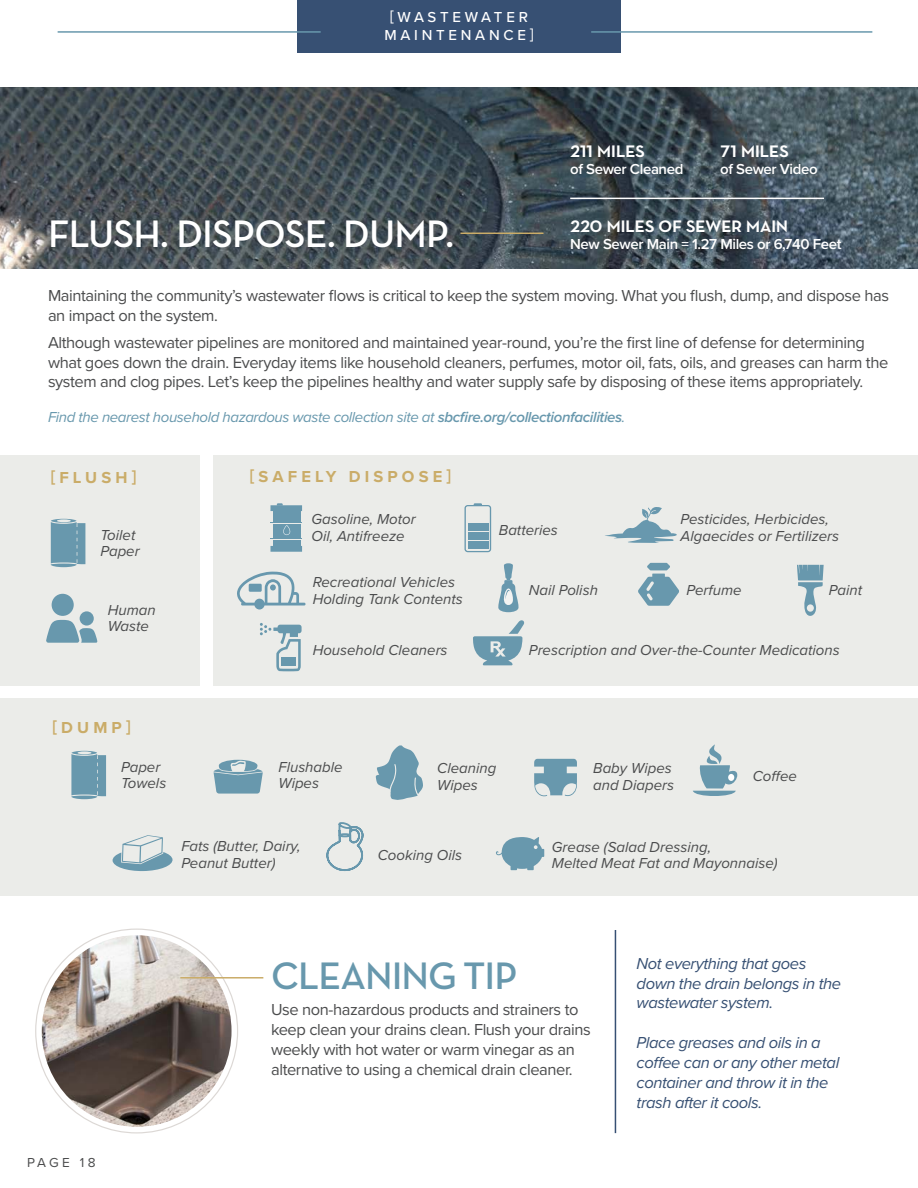
<style>
.page{position:relative;width:918px;height:1188px;background:#fff}
.page>*{position:absolute;margin:0;border:0;box-sizing:border-box;transform-origin:0 0}
.t1{font:600 39px "Neutra Text";letter-spacing:-.02em;color:#fff}
.t2{font:39px "Neutra Text Demi SC";letter-spacing:-.025em;color:#6898ad}
.t3{font:22.5px "Neutra Text Demi SC";letter-spacing:-.025em;color:#fff}
.t4{font:16.5px/19.8px "Proxima Nova";letter-spacing:-.025em;color:#4b4c4d}
.t5{font:italic 16.5px/19.8px "Proxima Nova";letter-spacing:-.025em;color:#375073}
.t6{font:700 16.5px "Proxima Nova";letter-spacing:.25em;color:#caac68}
.t7{font:italic 15px/16.5px "Proxima Nova";color:#4b4c4d}
.t8{font:italic 15px "Proxima Nova";letter-spacing:-.025em;color:#6898ad}
.t9{font:600 15px "Proxima Nova";letter-spacing:-.025em;color:#fff}
.t10{font:500 15px "Proxima Nova";letter-spacing:.25em;color:#fff}
.t11{font:13.5px "Proxima Nova";color:#4b4c4d}
.s1{font-weight:600}
</style>
<div class="page">
<div style="left:297px;top:0;width:324px;height:52px;background:#375073"></div>
<hr style="left:58px;top:31px;width:263px;height:2px;background:#6898ad">
<hr style="left:591px;top:31px;width:281px;height:2px;background:#6898ad">
<img style="left:0;top:87px;width:918px;height:181px">
<hr style="left:570px;top:198px;width:254px;height:1px;background:#fff">
<hr style="left:460px;top:233px;width:84px;height:1px;background:#caac68">
<img style="left:42px;top:935px;width:190px;height:192px">
<hr style="left:180px;top:977px;width:83px;height:2px;background:#caac68">
<hr style="left:615px;top:930px;width:1px;height:203px;background:#375073">
<div style="left:0;top:699px;width:918px;height:197px;background:#ebece9"></div>
<svg style="left:214px;top:760px;width:49px;height:34px"></svg>
<svg style="left:71px;top:751px;width:35px;height:48px;background:#77a2b4"></svg>
<svg style="left:376px;top:745px;width:47px;height:55px"></svg>
<svg style="left:534px;top:759px;width:43px;height:37px"></svg>
<svg style="left:326px;top:822px;width:38px;height:49px"></svg>
<svg style="left:112px;top:835px;width:61px;height:36px"></svg>
<svg style="left:496px;top:837px;width:48px;height:33px"></svg>
<svg style="left:693px;top:744px;width:45px;height:52px"></svg>
<div style="left:728px;top:774px;width:6px;height:7px;background:#fff;border-radius:50%"></div>
<div style="left:0;top:455px;width:200px;height:231px;background:#ebece9"></div>
<div style="left:214px;top:455px;width:704px;height:231px;background:#ebece9"></div>
<svg style="left:51px;top:522px;width:34px;height:45px;background:#719db1"></svg>
<svg style="left:51px;top:519px;width:25px;height:4px"></svg>
<hr style="left:57px;top:519px;width:14px;height:3px;background:#6898ad;border-radius:50%">
<svg style="left:46px;top:620px;width:51px;height:23px"></svg>
<div style="left:52px;top:594px;width:22px;height:22px;background:#6898ad;border-radius:50%"></div>
<div style="left:80px;top:611px;width:14px;height:15px;background:#6898ad;border-radius:50%"></div>
<svg style="left:465px;top:503px;width:26px;height:49px"></svg>
<div style="left:468px;top:541px;width:20px;height:8px;background:#6898ae"></div>
<div style="left:468px;top:533px;width:20px;height:7px;background:#6898ae"></div>
<div style="left:468px;top:524px;width:20px;height:7px;background:#6898ae"></div>
<svg style="left:277px;top:503px;width:6px;height:2px"></svg>
<div style="left:273px;top:506px;width:28px;height:15px;background:#6898ae"></div>
<div style="left:270px;top:505px;width:32px;height:6px;background:#6898ae"></div>
<hr style="left:270px;top:522px;width:32px;height:1px;background:#6898ae">
<hr style="left:270px;top:539px;width:32px;height:1px;background:#6898ae">
<div style="left:270px;top:546px;width:32px;height:6px;background:#6898ae"></div>
<div style="left:273px;top:524px;width:28px;height:14px;background:#6898ae"></div>
<div style="left:273px;top:540px;width:28px;height:10px;background:#6898ae"></div>
<svg style="left:283px;top:525px;width:7px;height:10px"></svg>
<svg style="left:605px;top:507px;width:72px;height:36px"></svg>
<svg style="left:237px;top:572px;width:69px;height:38px"></svg>
<svg style="left:473px;top:620px;width:51px;height:45px"></svg>
<svg style="left:498px;top:563px;width:21px;height:49px"></svg>
<svg style="left:260px;top:623px;width:42px;height:48px"></svg>
<div style="left:281px;top:657px;width:15px;height:9px;background:#6898ad"></div>
<svg style="left:797px;top:565px;width:27px;height:51px"></svg>
<svg style="left:638px;top:563px;width:41px;height:43px"></svg>
<p class="t10" style="left:390px;top:6px;width:139px">[WASTEWATER</p>
<p class="t10" style="left:384px;top:24px;width:151px">MAINTENANCE]</p>
<p class="t1" style="left:48px;top:210px;width:408px">FLUSH. DISPOSE. DUMP.</p>
<p class="t3" style="left:570px;top:136px;width:76px">211 miles</p>
<p class="t9" style="left:570px;top:157px;width:115px">of Sewer Cleaned</p>
<p class="t3" style="left:720px;top:136px;width:70px">71 miles</p>
<p class="t9" style="left:720px;top:157px;width:99px">of Sewer Video</p>
<p class="t3" style="left:570px;top:211px;width:220px">220 miles of sewer main</p>
<p class="t9" style="left:570px;top:232px;width:273px">New Sewer Main = 1.27 Miles or 6,740 Feet</p>
<p class="t4" style="left:48px;top:285px;width:843px">Maintaining the community’s wastewater flows is critical to keep the system moving. What you flush, dump, and dispose has an impact on the system.</p>
<p class="t4" style="left:48px;top:332px;width:842px">Although wastewater pipelines are monitored and maintained year-round, you’re the first line of defense for determining what goes down the drain. Everyday items like household cleaners, perfumes, motor oil, fats, oils, and greases can harm the system and clog pipes. Let’s keep the pipelines healthy and water supply safe by disposing of these items appropriately.</p>
<p class="t8" style="left:48px;top:406px;width:579px">Find the nearest household hazardous waste collection site at <span class="s1">sbcfire.org/collectionfacilities</span>.</p>
<p class="t6" style="left:51px;top:465px;width:87px">[FLUSH]</p>
<p class="t7" style="left:100px;top:526px;width:37px">Toilet</p>
<p class="t7" style="left:100px;top:543px;width:41px">Paper</p>
<p class="t7" style="left:108px;top:601px;width:49px">Human</p>
<p class="t7" style="left:108px;top:617px;width:43px">Waste</p>
<p class="t6" style="left:250px;top:464px;width:203px">[SAFELY DISPOSE]</p>
<p class="t7" style="left:312px;top:511px;width:106px">Gasoline, Motor<br>Oil, Antifreeze</p>
<p class="t7" style="left:499px;top:521px;width:61px">Batteries</p>
<p class="t7" style="left:681px;top:511px;width:160px">Pesticides, Herbicides,<br>Algaecides or Fertilizers</p>
<p class="t7" style="left:313px;top:573px;width:152px">Recreational Vehicles<br>Holding Tank Contents</p>
<p class="t7" style="left:529px;top:581px;width:71px">Nail Polish</p>
<p class="t7" style="left:313px;top:641px;width:136px">Household Cleaners</p>
<p class="t7" style="left:529px;top:641px;width:312px">Prescription and Over-the-Counter Medications</p>
<p class="t7" style="left:687px;top:581px;width:57px">Perfume</p>
<p class="t7" style="left:829px;top:581px;width:35px">Paint</p>
<p class="t6" style="left:53px;top:715px;width:80px">[DUMP]</p>
<p class="t7" style="left:121px;top:758px;width:41px">Paper</p>
<p class="t7" style="left:121px;top:775px;width:47px">Towels</p>
<p class="t7" style="left:278px;top:758px;width:66px">Flushable<br>Wipes</p>
<p class="t7" style="left:437px;top:759px;width:61px">Cleaning<br>Wipes</p>
<p class="t7" style="left:593px;top:759px;width:82px">Baby Wipes and Diapers</p>
<p class="t7" style="left:753px;top:767px;width:46px">Coffee</p>
<p class="t7" style="left:181px;top:837px;width:121px">Fats (Butter, Dairy,</p>
<p class="t7" style="left:181px;top:854px;width:96px">Peanut Butter)</p>
<p class="t7" style="left:378px;top:846px;width:86px">Cooking Oils</p>
<p class="t7" style="left:552px;top:838px;width:161px">Grease (Salad Dressing,</p>
<p class="t7" style="left:552px;top:854px;width:227px">Melted Meat Fat and Mayonnaise)</p>
<p class="t11" style="left:27px;top:1152px;width:70px">PAGE 18</p>
<p class="t2" style="left:271px;top:952px;width:248px">CLEANING TIP</p>
<p class="t4" style="left:271px;top:999px;width:321px">Use non-hazardous products and strainers to keep clean your drains clean. Flush your drains weekly with hot water or warm vinegar as an alternative to using a chemical drain cleaner.</p>
<p class="t5" style="left:637px;top:953px;width:206px">Not everything that goes down the drain belongs in the wastewater system.</p>
<p class="t5" style="left:637px;top:1032px;width:204px">Place greases and oils in a coffee can or any other metal container and throw it in the trash after it cools.</p>
</div>
